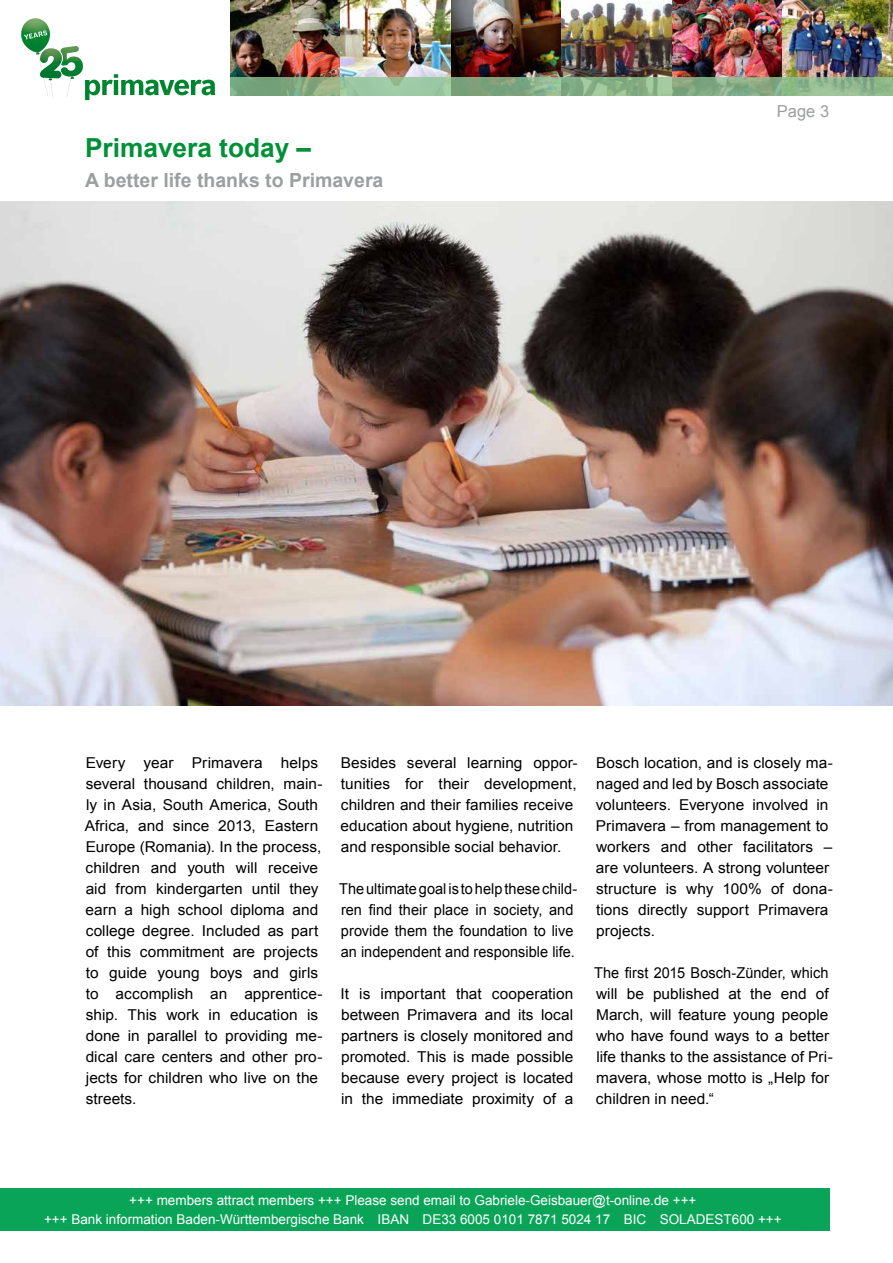
<style>
.page{position:relative;width:893px;height:1263px;background:#fff}
.page>*{position:absolute;margin:0;border:0;box-sizing:border-box;transform-origin:0 0}
.t1{font:700 26.25px "Arial";color:#009037}
.t2{font:700 19.5px "Arial";color:#9c9e9f}
.t3{font:16.5px "Arial";color:#9c9e9f}
.t4{font:15px/21px "Arial";letter-spacing:.005em;color:#000}
.t5{font:13.5px/18.8px "Arial";color:#fff;text-align:center}
</style>
<div class="page">
<div style="left:0;top:1188px;width:829px;height:43px;background:#0aa459"></div>
<img style="left:44px;top:79px;width:27px;height:18px">
<img style="left:62px;top:46px;width:21px;height:33px">
<img style="left:51px;top:48px;width:11px;height:32px">
<img style="left:21px;top:18px;width:30px;height:35px">
<img style="left:36px;top:52px;width:37px;height:27px">
<img style="left:85px;top:74px;width:130px;height:26px">
<img style="left:230px;top:0;width:663px;height:77px">
<svg style="left:230px;top:77px;width:663px;height:19px;background:#8ab28a"></svg>
<img style="left:0;top:201px;width:893px;height:504px">
<h1 class="t1" style="left:85px;top:131px;width:228px">Primavera today –</h1>
<h2 class="t2" style="left:85px;top:167px;width:300px">A better life thanks to Primavera</h2>
<p class="t3" style="left:777px;top:100px;width:54px">Page 3</p>
<p class="t4" style="left:85px;top:752px;width:239px">Every year Primavera helps several thousand children, main&shy;ly in Asia, South America, South<br>Africa, and since 2013, Eastern<br>Europe (Romania). In the process, children and youth will receive aid from kindergarten until they earn a high school diploma and college degree. Included as part of this commitment are projects to guide young boys and girls to accomplish an apprentice&shy;ship. This work in education is done in parallel to providing me&shy;dical care centers and other pro&shy;jects for children who live on the streets.</p>
<p class="t4" style="left:341px;top:752px;width:239px">Besides several learning oppor&shy;tunities for their development, children and their families receive education about hygiene, nutrition and responsible social behavior.</p>
<p class="t4" style="left:339px;top:878px;width:240px">The ultimate goal is to help these child&shy;ren find their place in society, and provide them the foundation to live an independent and responsible life.</p>
<p class="t4" style="left:341px;top:983px;width:234px;text-align:justify">It is important that cooperation between Primavera and its local partners is closely monitored and promoted. This is made possible because every project is located in the immediate proximity of a</p>
<p class="t4" style="left:596px;top:752px;width:239px">Bosch location, and is closely ma&shy;naged and led by Bosch associate volunteers. Everyone involved in<br>Primavera – from management to workers and other facilitators – are volunteers. A strong volunteer structure is why 100% of dona&shy;tions directly support Primavera projects.</p>
<p class="t4" style="left:594px;top:962px;width:240px">The first 2015 Bosch-Zünder, which will be published at the end of<br>March, will feature young people who have found ways to a better life thanks to the assistance of Pri&shy;mavera, whose motto is „Help for children in need.“</p>
<p class="t5" style="left:44px;top:1191px;width:739px">+++ members attract members +++ Please send email to Gabriele-Geisbauer@t-online.de +++<br>+++ Bank information Baden-Württembergische Bank IBAN DE33 6005 0101 7871 5024 17 BIC SOLADEST600 +++</p>
</div>
